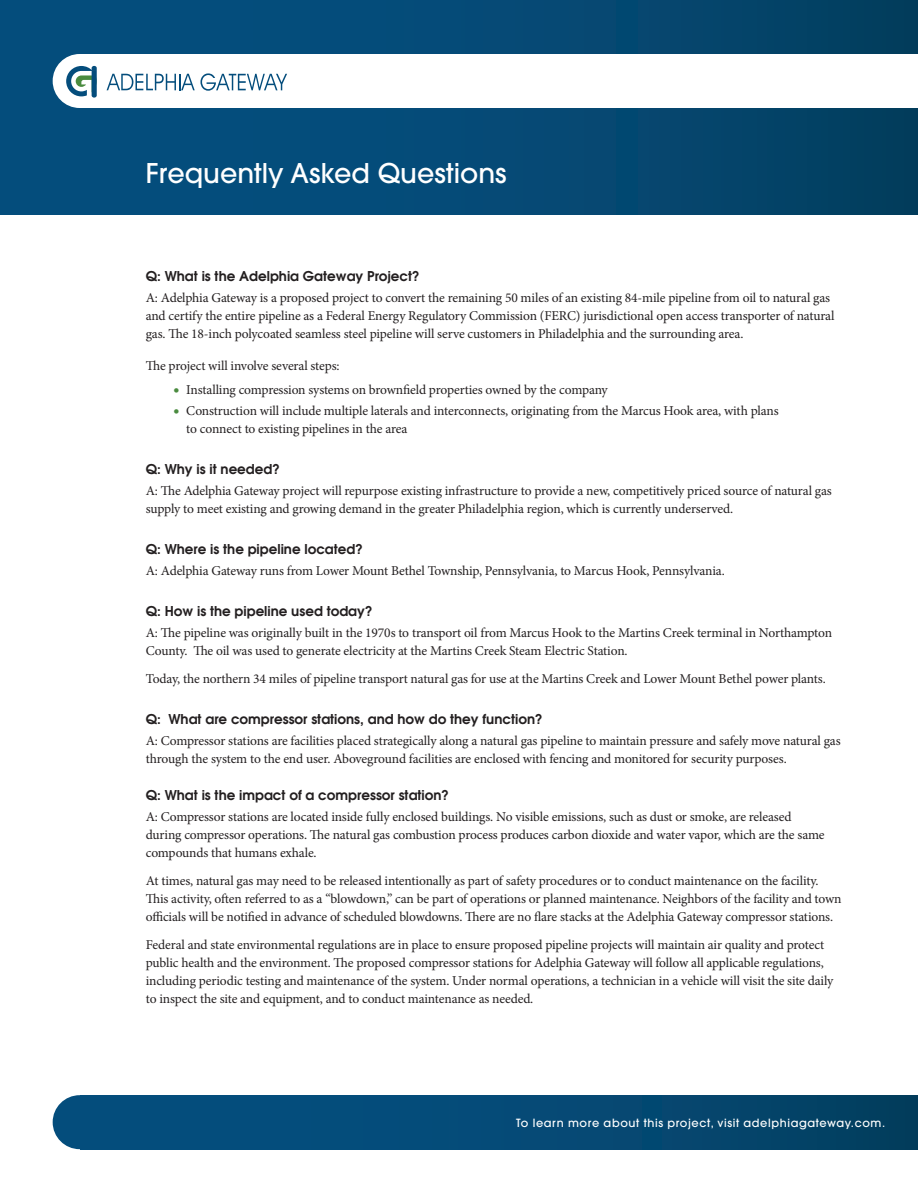
<style>
.page{position:relative;width:918px;height:1188px;background:#fff}
.page>*{position:absolute;margin:0;border:0;box-sizing:border-box;transform-origin:0 0}
.t1{font:500 27px "Avant Garde";color:#fff}
.t2{font:13.5px/18px "Minion Pro";letter-spacing:-.01em;color:#231f20}
.t3{font:600 13.5px "Avant Garde";color:#231f20}
.t4{font:500 11.25px "Avant Garde";letter-spacing:.055em;color:#fff}
.s1{font-family:"Avant Garde";font-size:12px;color:#4a8b3f}
</style>
<div class="page">
<div style="left:0;top:0;width:918px;height:215px;background:linear-gradient(to right,#055183,#044164)"></div>
<div style="left:53px;top:1095px;width:54px;height:54px;background:#044d7c;border-radius:50%"></div>
<div style="left:80px;top:1095px;width:838px;height:54px;background:linear-gradient(to right,#055183,#044164)"></div>
<div style="left:53px;top:54px;width:54px;height:54px;background:#fff;border-radius:50%"></div>
<div style="left:80px;top:54px;width:838px;height:54px;background:#fff"></div>
<svg style="left:107px;top:73px;width:180px;height:18px"></svg>
<svg style="left:66px;top:66px;width:31px;height:32px"></svg>
<h1 class="t1" style="left:146px;top:157px;width:362px">Frequently Asked Questions</h1>
<p class="t3" style="left:146px;top:267px;width:276px">Q: What is the Adelphia Gateway Project?</p>
<p class="t2" style="left:146px;top:289px;width:690px">A: Adelphia Gateway is a proposed project to convert the remaining 50 miles of an existing 84-mile pipeline from oil to natural gas and certify the entire pipeline as a Federal Energy Regulatory Commission (FERC) jurisdictional open access transporter of natural gas. The 18-inch polycoated seamless steel pipeline will serve customers in Philadelphia and the surrounding area.</p>
<p class="t2" style="left:146px;top:356px;width:195px">The project will involve several steps:</p>
<p class="t2" style="left:173px;top:381px;width:437px"><span class="s1">•</span> Installing compression systems on brownfield properties owned by the company</p>
<p class="t2" style="left:186px;top:402px;width:594px;text-indent:-14px"><span class="s1">•</span> Construction will include multiple laterals and interconnects, originating from the Marcus Hook area, with plans to connect to existing pipelines in the area</p>
<p class="t3" style="left:146px;top:460px;width:136px">Q: Why is it needed?</p>
<p class="t2" style="left:146px;top:482px;width:688px">A: The Adelphia Gateway project will repurpose existing infrastructure to provide a new, competitively priced source of natural gas supply to meet existing and growing demand in the greater Philadelphia region, which is currently underserved.</p>
<p class="t3" style="left:146px;top:540px;width:219px">Q: Where is the pipeline located?</p>
<p class="t2" style="left:146px;top:562px;width:581px">A: Adelphia Gateway runs from Lower Mount Bethel Township, Pennsylvania, to Marcus Hook, Pennsylvania.</p>
<p class="t3" style="left:146px;top:602px;width:228px">Q: How is the pipeline used today?</p>
<p class="t2" style="left:146px;top:624px;width:688px">A: The pipeline was originally built in the 1970s to transport oil from Marcus Hook to the Martins Creek terminal in Northampton<br>County. The oil was used to generate electricity at the Martins Creek Steam Electric Station.</p>
<p class="t2" style="left:146px;top:670px;width:682px">Today, the northern 34 miles of pipeline transport natural gas for use at the Martins Creek and Lower Mount Bethel power plants.</p>
<p class="t3" style="left:146px;top:710px;width:398px">Q: What are compressor stations, and how do they function?</p>
<p class="t2" style="left:146px;top:732px;width:696px">A: Compressor stations are facilities placed strategically along a natural gas pipeline to maintain pressure and safely move natural gas through the system to the end user. Aboveground facilities are enclosed with fencing and monitored for security purposes.</p>
<p class="t3" style="left:146px;top:786px;width:305px">Q: What is the impact of a compressor station?</p>
<p class="t2" style="left:146px;top:808px;width:680px">A: Compressor stations are located inside fully enclosed buildings. No visible emissions, such as dust or smoke, are released during compressor operations. The natural gas combustion process produces carbon dioxide and water vapor, which are the same compounds that humans exhale.</p>
<p class="t2" style="left:146px;top:872px;width:697px">At times, natural gas may need to be released intentionally as part of safety procedures or to conduct maintenance on the facility.<br>This activity, often referred to as a “blowdown,” can be part of operations or planned maintenance. Neighbors of the facility and town officials will be notified in advance of scheduled blowdowns. There are no flare stacks at the Adelphia Gateway compressor stations.</p>
<p class="t2" style="left:146px;top:935px;width:689px">Federal and state environmental regulations are in place to ensure proposed pipeline projects will maintain air quality and protect public health and the environment. The proposed compressor stations for Adelphia Gateway will follow all applicable regulations, including periodic testing and maintenance of the system. Under normal operations, a technician in a vehicle will visit the site daily to inspect the site and equipment, and to conduct maintenance as needed.</p>
<p class="t4" style="left:516px;top:1116px;width:371px">To learn more about this project, visit adelphiagateway.com.</p>
</div>
